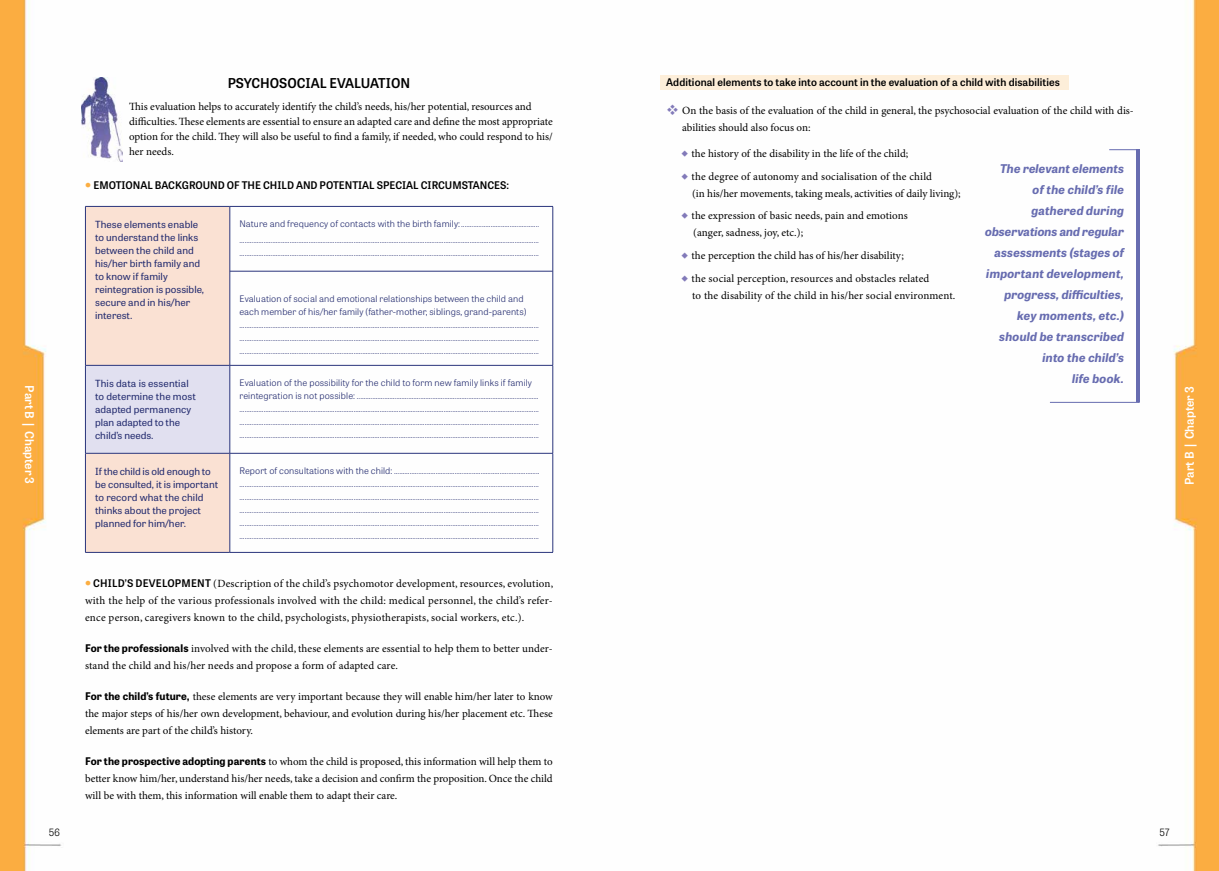
<style>
.page{position:relative;width:1219px;height:871px;background:#fff}
.page>*{position:absolute;margin:0;border:0;box-sizing:border-box;transform-origin:0 0}
.t1{font:600 13.5px "Tablet Gothic";color:#000}
.t2{font:italic 700 12px/21px "Tablet Gothic";letter-spacing:.01em;color:#676cb0;text-align:right}
.t3{font:600 12px "Tablet Gothic";color:#fff}
.t4{font:11px/17px "Minion Pro";color:#000}
.t5{font:300 11px "Tablet Gothic";color:#000}
.t6{font:600 10.5px "Tablet Gothic";color:#000}
.t7{font:300 10px "Tablet Gothic";color:#000}
.t8{font:9.8px/13px "Tablet Gothic";color:#252d70;scale:1.04 1}
.t9{font:300 9px/13px "Tablet Gothic";letter-spacing:.005em;color:#252d70;scale:1.04 1}
.t10{font:300 8px/13px "Tablet Gothic";color:#252d70;text-align:justify;scale:1.04 1}
.s1{color:#fbae42}
.s2{font-size:8px}
.s3{font-size:9px}
.s4{color:#827ab9}
.s5{font-family:"Tablet Gothic";font-weight:600;font-size:10.5px}
.s6{font-family:"Tablet Gothic";font-weight:700;font-size:10.5px}
</style>
<div class="page">
<img style="left:1px;top:0;width:1218px;height:870px">
<div style="left:660px;top:75px;width:409px;height:15px;background:#fdeed9"></div>
<svg style="left:1049px;top:149px;width:91px;height:254px"></svg>
<hr style="left:1136px;top:149px;width:3px;height:253px;background:#676cb0">
<div style="left:86px;top:207px;width:144px;height:345px;background:#fae1d3"></div>
<div style="left:85px;top:365px;width:145px;height:88px;background:#e1e0f0"></div>
<hr style="left:85px;top:206px;width:145px;height:1px;background:#2a357c">
<hr style="left:85px;top:206px;width:1px;height:159px;background:#2a357c">
<hr style="left:230px;top:206px;width:323px;height:1px;background:#2a357c">
<hr style="left:230px;top:206px;width:1px;height:159px;background:#2a357c">
<hr style="left:553px;top:206px;width:1px;height:159px;background:#2a357c">
<hr style="left:85px;top:365px;width:145px;height:1px;background:#2a357c">
<hr style="left:85px;top:365px;width:1px;height:88px;background:#2a357c">
<hr style="left:230px;top:365px;width:323px;height:1px;background:#2a357c">
<hr style="left:230px;top:365px;width:1px;height:88px;background:#2a357c">
<hr style="left:553px;top:365px;width:1px;height:88px;background:#2a357c">
<hr style="left:85px;top:453px;width:145px;height:1px;background:#2a357c">
<hr style="left:85px;top:453px;width:1px;height:99px;background:#2a357c">
<hr style="left:230px;top:453px;width:323px;height:1px;background:#2a357c">
<hr style="left:230px;top:453px;width:1px;height:99px;background:#2a357c">
<hr style="left:553px;top:453px;width:1px;height:99px;background:#2a357c">
<hr style="left:85px;top:552px;width:145px;height:1px;background:#2a357c">
<hr style="left:230px;top:552px;width:323px;height:1px;background:#2a357c">
<hr style="left:230px;top:271px;width:323px;height:1px;background:#2a357c">
<img style="left:82px;top:77px;width:41px;height:85px">
<svg style="left:682px;top:150px;width:6px;height:6px"></svg>
<svg style="left:682px;top:173px;width:6px;height:6px"></svg>
<svg style="left:682px;top:212px;width:6px;height:7px"></svg>
<svg style="left:682px;top:252px;width:6px;height:6px"></svg>
<svg style="left:682px;top:275px;width:6px;height:6px"></svg>
<h2 class="t3" style="left:38px;top:385px;width:100px;rotate:90deg">Part B | Chapter 3</h2>
<h1 class="t1" style="left:228px;top:74px;width:184px">PSYCHOSOCIAL EVALUATION</h1>
<p class="t4" style="left:129px;top:100px;width:425px;line-height:15px">This evaluation helps to accurately identify the child’s needs, his/her potential, resources and difficulties. These elements are essential to ensure an adapted care and define the most appropriate option for the child. They will also be useful to find a family, if needed, who could respond to his/ her needs.</p>
<h3 class="t6" style="left:85px;top:178px;width:426px"><span class="s1">●</span> EMOTIONAL BACKGROUND OF THE CHILD AND POTENTIAL SPECIAL CIRCUMSTANCES:</h3>
<p class="t8" style="left:95px;top:217px;width:106px">These elements enable to understand the links between the child and his/her birth family and to know if family reintegration is possible, secure and in his/her interest.</p>
<p class="t9" style="left:239px;top:217px;width:290px">Nature and frequency of contacts with the birth family: <span class="s2">.............................................</span></p>
<p class="t10" style="left:239px;top:233px;width:289px">............................................................................................................................................................................. .............................................................................................................................................................................</p>
<p class="t9" style="left:239px;top:292px;width:278px">Evaluation of social and emotional relationships between the child and each member of his/her family (father-mother, siblings, grand-parents)</p>
<p class="t10" style="left:239px;top:318px;width:289px">............................................................................................................................................................................. ............................................................................................................................................................................. .............................................................................................................................................................................</p>
<p class="t8" style="left:95px;top:376px;width:98px">This data is essential to determine the most adapted permanency plan adapted to the child’s needs.</p>
<p class="t9" style="left:239px;top:376px;width:283px">Evaluation of the possibility for the child to form new family links if family</p>
<p class="t10" style="left:239px;top:389px;width:289px"><span class="s3">reintegration is not possible:</span> .......................................................................................................... ............................................................................................................................................................................. ............................................................................................................................................................................. .............................................................................................................................................................................</p>
<p class="t8" style="left:95px;top:464px;width:120px">If the child is old enough to be consulted, it is important to record what the child thinks about the project planned for him/her.</p>
<p class="t10" style="left:239px;top:464px;width:290px"><span class="s3">Report of consultations with the child:</span> .................................................................................... ............................................................................................................................................................................. ............................................................................................................................................................................. ............................................................................................................................................................................. ............................................................................................................................................................................. .............................................................................................................................................................................</p>
<h3 class="t6" style="left:666px;top:75px;width:395px">Additional elements to take into account in the evaluation of a child with disabilities</h3>
<h3 class="t4" style="left:682px;top:103px;width:453px;text-indent:-16px"><span class="s4">❖</span> On the basis of the evaluation of the child in general, the psychosocial evaluation of the child with dis&shy;abilities should also focus on:</h3>
<h3 class="t4" style="left:692px;top:142px;width:242px;line-height:22.7px">the history of the disability in the life of the child;<br>the degree of autonomy and socialisation of the child</h3>
<h3 class="t4" style="left:692px;top:182px;width:271px;line-height:22.7px">(in his/her movements, taking meals, activities of daily living); the expression of basic needs, pain and emotions</h3>
<h3 class="t4" style="left:692px;top:222px;width:239px;line-height:22.7px">(anger, sadness, joy, etc.);<br>the perception the child has of his/her disability;<br>the social perception, resources and obstacles related</h3>
<h3 class="t4" style="left:692px;top:287px;width:265px">to the disability of the child in his/her social environment.</h3>
<h2 class="t2" style="left:985px;top:157px;width:140px">The relevant elements<br>of the child’s file gathered during observations and regular assessments (stages of important development, progress, difficulties, key moments, etc.) should be transcribed into the child’s<br>life book.</h2>
<h2 class="t3" style="left:1181px;top:485px;width:100px;rotate:-90deg">Part B | Chapter 3</h2>
<p class="t4" style="left:85px;top:575px;width:470px;text-align:justify"><span class="s1">●</span> <span class="s5">CHILD’S DEVELOPMENT</span> (Description of the child’s psychomotor development, resources, evolution, with the help of the various professionals involved with the child: medical personnel, the child’s refer&shy;ence person, caregivers known to the child, psychologists, physiotherapists, social workers, etc.).</p>
<h3 class="t4" style="left:85px;top:640px;width:469px"><span class="s6">For the professionals</span> involved with the child, these elements are essential to help them to better under&shy;stand the child and his/her needs and propose a form of adapted care.</h3>
<p class="t4" style="left:85px;top:688px;width:469px;text-align:justify"><span class="s6">For the child’s future,</span> these elements are very important because they will enable him/her later to know the major steps of his/her own development, behaviour, and evolution during his/her placement etc. These elements are part of the child’s history.</p>
<p class="t4" style="left:85px;top:753px;width:469px;text-align:justify"><span class="s6">For the prospective adopting parents</span> to whom the child is proposed, this information will help them to better know him/her, understand his/her needs, take a decision and confirm the proposition. Once the child will be with them, this information will enable them to adapt their care.</p>
<p class="t7" style="left:49px;top:825px;width:13px">56</p>
<h3 class="t5" style="left:48px;top:824px;width:14px">56</h3>
<h3 class="t5" style="left:1159px;top:825px;width:12px">57</h3>
</div>
